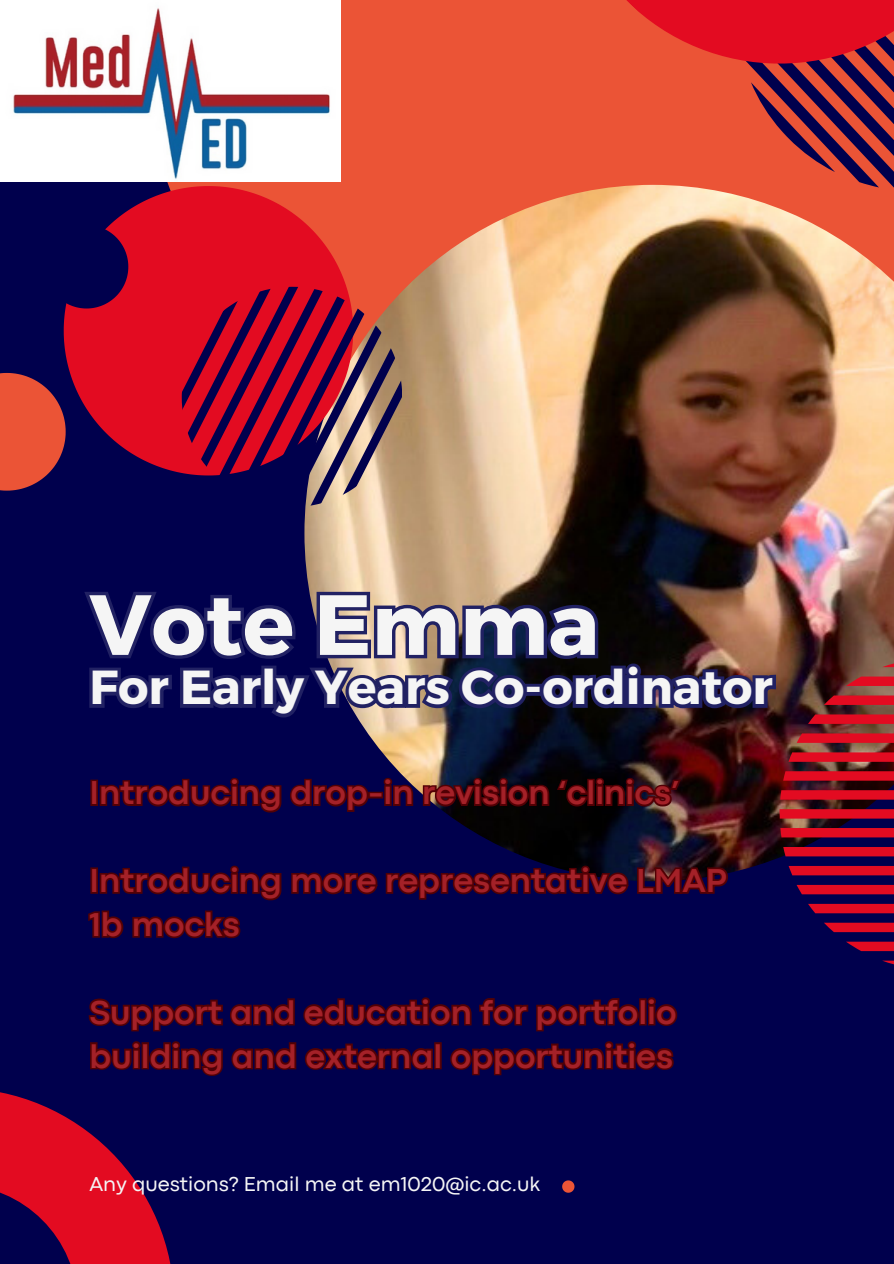
<style>
.page{position:relative;width:894px;height:1264px;background:#fff}
.page>*{position:absolute;margin:0;border:0;box-sizing:border-box;transform-origin:0 0}
.t1{font:700 85.2px "Montserrat";color:#f5f5f5}
.t2{font:700 47.7px "Montserrat";color:#f5f5f5}
.t3{font:700 34.5px/43.8px "Codec Pro";color:#a42128}
.t4{font:21px "Codec Pro";color:#f5f5f5}
</style>
<div class="page">
<div style="left:0;top:0;width:893px;height:1263px;background:#00004d"></div>
<div style="left:130px;top:0;width:495px;height:186px;background:#eb5436"></div>
<svg style="left:0;top:373px;width:64px;height:117px"></svg>
<img style="left:304px;top:185px;width:589px;height:691px">
<svg style="left:882px;top:657px;width:11px;height:10px"></svg>
<svg style="left:845px;top:676px;width:48px;height:10px"></svg>
<svg style="left:823px;top:695px;width:70px;height:10px"></svg>
<svg style="left:807px;top:714px;width:86px;height:10px"></svg>
<svg style="left:796px;top:733px;width:97px;height:10px"></svg>
<svg style="left:788px;top:752px;width:105px;height:9px"></svg>
<svg style="left:783px;top:771px;width:110px;height:9px"></svg>
<svg style="left:780px;top:790px;width:113px;height:9px"></svg>
<svg style="left:779px;top:809px;width:114px;height:9px"></svg>
<svg style="left:780px;top:828px;width:113px;height:9px"></svg>
<svg style="left:783px;top:847px;width:110px;height:9px"></svg>
<svg style="left:788px;top:866px;width:105px;height:9px"></svg>
<svg style="left:796px;top:884px;width:97px;height:10px"></svg>
<svg style="left:808px;top:903px;width:85px;height:10px"></svg>
<svg style="left:824px;top:922px;width:69px;height:10px"></svg>
<svg style="left:846px;top:941px;width:47px;height:10px"></svg>
<svg style="left:882px;top:960px;width:11px;height:4px"></svg>
<svg style="left:0;top:1092px;width:171px;height:171px"></svg>
<svg style="left:562px;top:1180px;width:12px;height:12px"></svg>
<svg style="left:64px;top:186px;width:289px;height:287px;fill:#e30b21"></svg>
<svg style="left:182px;top:287px;width:219px;height:220px"></svg>
<svg style="left:64px;top:225px;width:64px;height:83px"></svg>
<img style="left:0;top:0;width:340px;height:181px">
<svg style="left:625px;top:0;width:268px;height:191px"></svg>
<svg style="left:84px;top:588px;width:695px;height:133px"></svg>
<svg style="left:90px;top:775px;width:593px;height:40px"></svg>
<svg style="left:90px;top:836px;width:640px;height:65px"></svg>
<svg style="left:88px;top:910px;width:153px;height:29px"></svg>
<svg style="left:88px;top:997px;width:590px;height:79px"></svg>
<p class="t1" style="left:89px;top:569px;width:511px">Vote Emma</p>
<p class="t2" style="left:89px;top:656px;width:685px">For Early Years Co-ordinator</p>
<p class="t3" style="left:89px;top:773px;width:591px">Introducing drop-in revision ‘clinics’</p>
<p class="t3" style="left:89px;top:861px;width:638px">Introducing more representative LMAP<br>1b mocks</p>
<p class="t3" style="left:89px;top:992px;width:588px">Support and education for portfolio building and external opportunities</p>
<p class="t4" style="left:89px;top:1176px;width:452px">Any questions? Email me at em1020@ic.ac.uk</p>
</div>
